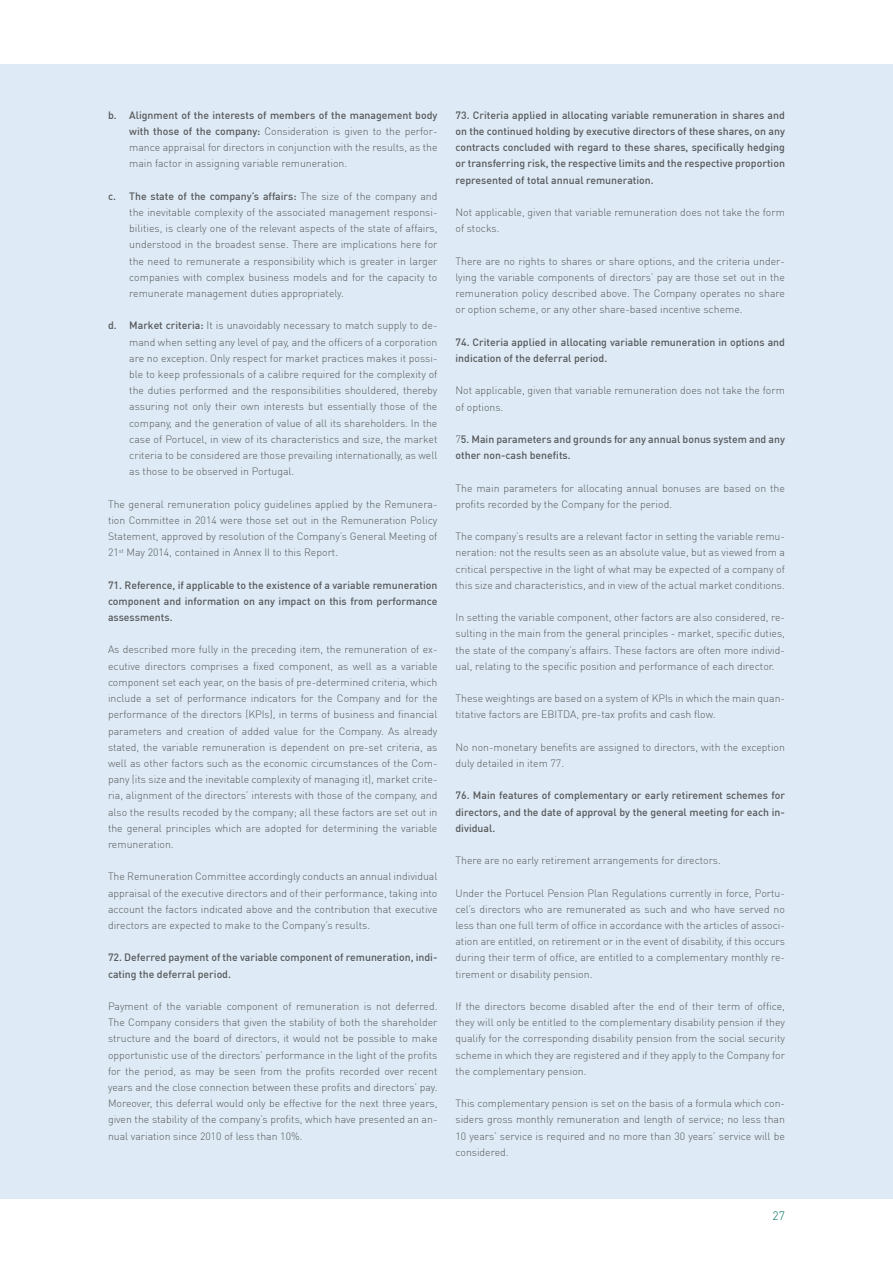
<style>
.page{position:relative;width:893px;height:1263px;background:#fff}
.page>*{position:absolute;margin:0;border:0;box-sizing:border-box;transform-origin:0 0}
.t1{font:300 12px "DIN Pro";color:#007360}
.t2{font:300 10.5px/16.2px "DIN Pro";color:#58595b;text-align:justify}
.t3{font:500 10.5px/16.2px "DIN Pro";color:#58595b;text-align:justify}
.s1{font-weight:500}
.s2{font-weight:300}
</style>
<div class="page">
<div style="left:0;top:65px;width:893px;height:1134px;background:#deebf6"></div>
<p class="t2" style="left:129px;top:107px;width:310px;text-indent:-21px"><span class="s1">b. Alignment of the interests of members of the management body with those of the company:</span> Consideration is given to the perfor&shy;mance appraisal for directors in conjunction with the results, as the main factor in assigning variable remuneration.</p>
<p class="t2" style="left:129px;top:188px;width:310px;text-indent:-21px"><span class="s1">c. The state of the company’s affairs:</span> The size of the company and the inevitable complexity of the associated management responsi&shy;bilities, is clearly one of the relevant aspects of the state of affairs, understood in the broadest sense. There are implications here for the need to remunerate a responsibility which is greater in larger companies with complex business models and for the capacity to remunerate management duties appropriately.</p>
<p class="t2" style="left:129px;top:317px;width:310px;text-indent:-21px"><span class="s1">d. Market criteria:</span> It is unavoidably necessary to match supply to de&shy;mand when setting any level of pay, and the officers of a corporation are no exception. Only respect for market practices makes it possi&shy;ble to keep professionals of a calibre required for the complexity of the duties performed and the responsibilities shouldered, thereby assuring not only their own interests but essentially those of the company, and the generation of value of all its shareholders. In the case of Portucel, in view of its characteristics and size, the market criteria to be considered are those prevailing internationally, as well as those to be observed in Portugal.</p>
<p class="t2" style="left:108px;top:496px;width:331px">The general remuneration policy guidelines applied by the Remunera&shy;tion Committee in 2014 were those set out in the Remuneration Policy Statement, approved by resolution of the Company’s General Meeting of 21<sup>st</sup> May 2014, contained in Annex II to this Report.</p>
<p class="t3" style="left:108px;top:576px;width:331px">71. Reference, if applicable to the existence of a variable remuneration component and information on any impact on this from performance assessments.</p>
<p class="t2" style="left:108px;top:641px;width:331px">As described more fully in the preceding item, the remuneration of ex&shy;ecutive directors comprises a fixed component, as well as a variable component set each year, on the basis of pre-determined criteria, which include a set of performance indicators for the Company and for the performance of the directors (KPIs), in terms of business and financial parameters and creation of added value for the Company. As already stated, the variable remuneration is dependent on pre-set criteria, as well as other factors such as the economic circumstances of the Com&shy;pany (its size and the inevitable complexity of managing it), market crite&shy;ria, alignment of the directors’ interests with those of the company, and also the results recoded by the company; all these factors are set out in the general principles which are adopted for determining the variable remuneration.</p>
<p class="t2" style="left:108px;top:868px;width:331px">The Remuneration Committee accordingly conducts an annual individual appraisal of the executive directors and of their performance, taking into account the factors indicated above and the contribution that executive directors are expected to make to the Company’s results.</p>
<p class="t3" style="left:108px;top:949px;width:331px">72. Deferred payment of the variable component of remuneration, indi&shy;cating the deferral period.</p>
<p class="t2" style="left:108px;top:998px;width:331px">Payment of the variable component of remuneration is not deferred.<br>The Company considers that given the stability of both the shareholder structure and the board of directors, it would not be possible to make opportunistic use of the directors’ performance in the light of the profits for the period, as may be seen from the profits recorded over recent years and the close connection between these profits and directors’ pay.<br>Moreover, this deferral would only be effective for the next three years, given the stability of the company’s profits, which have presented an an&shy;nual variation since 2010 of less than 10%.</p>
<p class="t3" style="left:455px;top:107px;width:331px">73. Criteria applied in allocating variable remuneration in shares and on the continued holding by executive directors of these shares, on any contracts concluded with regard to these shares, specifically hedging or transferring risk, the respective limits and the respective proportion represented of total annual remuneration.</p>
<p class="t2" style="left:455px;top:204px;width:331px">Not applicable, given that variable remuneration does not take the form of stocks.</p>
<p class="t2" style="left:455px;top:253px;width:331px">There are no rights to shares or share options, and the criteria under&shy;lying the variable components of directors’ pay are those set out in the remuneration policy described above. The Company operates no share or option scheme, or any other share-based incentive scheme.</p>
<p class="t3" style="left:455px;top:334px;width:331px">74. Criteria applied in allocating variable remuneration in options and indication of the deferral period.</p>
<p class="t2" style="left:455px;top:382px;width:331px">Not applicable, given that variable remuneration does not take the form of options.</p>
<p class="t3" style="left:455px;top:431px;width:331px"><span class="s2">7</span>5. Main parameters and grounds for any annual bonus system and any other non-cash benefits.</p>
<p class="t2" style="left:455px;top:479px;width:331px">The main parameters for allocating annual bonuses are based on the profits recorded by the Company for the period.</p>
<p class="t2" style="left:455px;top:528px;width:331px">The company’s results are a relevant factor in setting the variable remu&shy;neration: not the results seen as an absolute value, but as viewed from a critical perspective in the light of what may be expected of a company of this size and characteristics, and in view of the actual market conditions.</p>
<p class="t2" style="left:455px;top:609px;width:331px">In setting the variable component, other factors are also considered, re&shy;sulting in the main from the general principles - market, specific duties, the state of the company’s affairs. These factors are often more individ&shy;ual, relating to the specific position and performance of each director.</p>
<p class="t2" style="left:455px;top:690px;width:331px">These weightings are based on a system of KPIs in which the main quan&shy;titative factors are EBITDA, pre-tax profits and cash flow.</p>
<p class="t2" style="left:455px;top:739px;width:331px">No non-monetary benefits are assigned to directors, with the exception duly detailed in item 77.</p>
<p class="t3" style="left:455px;top:787px;width:331px">76. Main features of complementary or early retirement schemes for directors, and the date of approval by the general meeting for each in&shy;dividual.</p>
<p class="t2" style="left:455px;top:852px;width:267px">There are no early retirement arrangements for directors.</p>
<p class="t2" style="left:455px;top:885px;width:331px">Under the Portucel Pension Plan Regulations currently in force, Portu&shy;cel’s directors who are remunerated as such and who have served no less than one full term of office in accordance with the articles of associ&shy;ation are entitled, on retirement or in the event of disability, if this occurs during their term of office, are entitled to a complementary monthly re&shy;tirement or disability pension.</p>
<p class="t2" style="left:455px;top:998px;width:331px">If the directors become disabled after the end of their term of office, they will only be entitled to the complementary disability pension if they qualify for the corresponding disability pension from the social security scheme in which they are registered and if they apply to the Company for the complementary pension.</p>
<p class="t2" style="left:455px;top:1095px;width:331px">This complementary pension is set on the basis of a formula which con&shy;siders gross monthly remuneration and length of service; no less than 10 years’ service is required and no more than 30 years’ service will be considered.</p>
<p class="t1" style="left:773px;top:1209px;width:14px">27</p>
</div>
